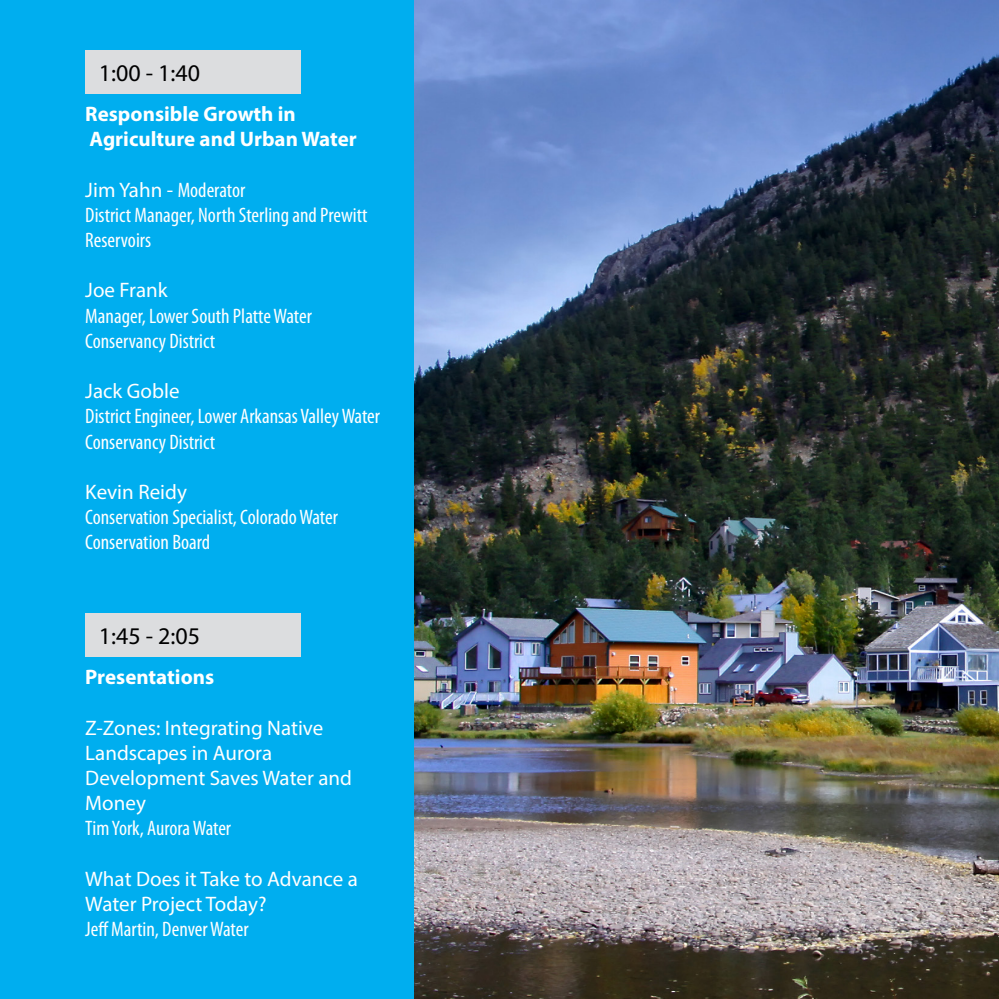
<style>
.page{position:relative;width:999px;height:999px;background:#fff}
.page>*{position:absolute;margin:0;border:0;box-sizing:border-box;transform-origin:0 0}
.t1{font:24px "Myriad Pro";color:#000}
.t2{font:condensed 21px/25.2px "Myriad Pro";color:#fff}
.t3{font:21px "Myriad Pro";color:#fff}
.t4{font:700 21px "Myriad Pro";color:#fff}
.s1{font-stretch:normal}
</style>
<div class="page">
<img style="left:414px;top:0;width:585px;height:999px">
<div style="left:0;top:0;width:414px;height:999px;background:#00aeef"></div>
<div style="left:85px;top:50px;width:216px;height:43px;background:#dcdddf"></div>
<div style="left:85px;top:614px;width:216px;height:43px;background:#dcdddf"></div>
<p class="t1" style="left:99px;top:58px;width:103px">1:00 - 1:40</p>
<p class="t4" style="left:85px;top:100px;width:212px">Responsible Growth in</p>
<p class="t4" style="left:90px;top:125px;width:269px">Agriculture and Urban Water</p>
<p class="t2" style="left:85px;top:177px;width:161px"><span class="s1">Jim Yahn -</span> Moderator</p>
<p class="t2" style="left:85px;top:202px;width:284px">District Manager, North Sterling and Prewitt<br>Reservoirs</p>
<p class="t3" style="left:85px;top:277px;width:84px">Joe Frank</p>
<p class="t2" style="left:85px;top:303px;width:228px">Manager, Lower South Platte Water</p>
<p class="t2" style="left:85px;top:328px;width:131px">Conservancy District</p>
<p class="t3" style="left:85px;top:378px;width:96px">Jack Goble</p>
<p class="t2" style="left:85px;top:404px;width:296px">District Engineer, Lower Arkansas Valley Water<br>Conservancy District</p>
<p class="t3" style="left:85px;top:479px;width:103px">Kevin Reidy</p>
<p class="t2" style="left:85px;top:504px;width:254px">Conservation Specialist, Colorado Water</p>
<p class="t2" style="left:85px;top:530px;width:126px">Conservation Board</p>
<p class="t1" style="left:99px;top:622px;width:103px">1:45 - 2:05</p>
<p class="t4" style="left:85px;top:663px;width:130px">Presentations</p>
<p class="t3" style="left:85px;top:715px;width:240px">Z-Zones: Integrating Native</p>
<p class="t3" style="left:85px;top:740px;width:188px">Landscapes in Aurora</p>
<p class="t3" style="left:85px;top:765px;width:268px">Development Saves Water and</p>
<p class="t3" style="left:85px;top:790px;width:62px">Money</p>
<p class="t2" style="left:85px;top:816px;width:147px">Tim York, Aurora Water</p>
<p class="t3" style="left:85px;top:866px;width:274px">What Does it Take to Advance a</p>
<p class="t3" style="left:85px;top:891px;width:183px">Water Project Today?</p>
<p class="t2" style="left:85px;top:916px;width:165px">Jeff Martin, Denver Water</p>
</div>
